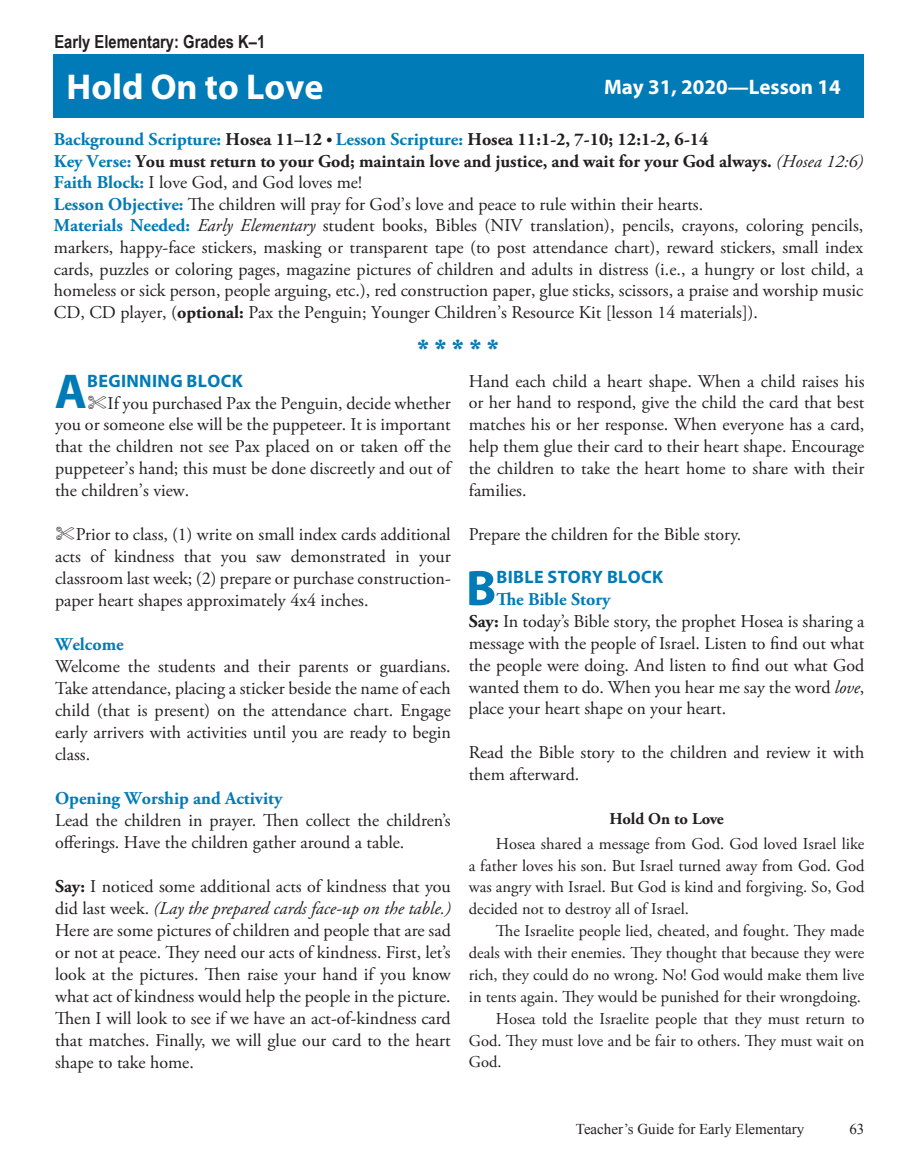
<style>
.page{position:relative;width:918px;height:1175px;background:#fff}
.page>*{position:absolute;margin:0;border:0;box-sizing:border-box;transform-origin:0 0}
.t1{font:700 50.25px "Myriad Pro";color:#007bb7}
.t2{font:700 49.2px "Myriad Pro";color:#007bb7}
.t3{font:700 36px "Myriad Pro";color:#fff}
.t4{font:700 21px "Myriad Pro";color:#fff}
.t5{font:18px/21.9px "Adobe Garamond Pro";color:#231f20;text-align:justify}
.t6{font:700 18px "Adobe Garamond Pro";color:#007bb7}
.t7{font:700 18px "Myriad Pro";letter-spacing:.02em;color:#007bb7}
.t8{font:700 18px "Arial Narrow";color:#231f20}
.t9{font:800 18px "Gill Sans";color:#007bb7}
.t10{font:16.5px/21.9px "Adobe Garamond Pro";color:#231f20;text-align:justify}
.t11{font:700 16.5px "Adobe Garamond Pro";letter-spacing:-.005em;color:#231f20}
.t12{font:15px "Times New Roman";color:#231f20}
.s1{font-weight:700;color:#007bb7}
.s2{font-weight:700}
.s3{font-weight:700;font-size:15px}
.s4{font-style:italic}
</style>
<div class="page">
<div style="left:54px;top:55px;width:810px;height:63px;background:#007bb7"></div>
<p class="t8" style="left:54px;top:28px;width:212px">Early Elementary: Grades K–1</p>
<h3 class="t3" style="left:67px;top:63px;width:258px">Hold On to Love</h3>
<p class="t4" style="left:604px;top:73px;width:238px">May 31, 2020—Lesson 14</p>
<p class="t5" style="left:54px;top:129px;width:811px;text-align:left"><span class="s1">Background Scripture:</span> <span class="s2">Hosea 11–12</span> <span class="s3">•</span> <span class="s1">Lesson Scripture:</span> <span class="s2">Hosea 11:1-2, 7-10; 12:1-2, 6-14<br></span><span class="s1">Key Verse:</span> <span class="s2">You must return to your God; maintain love and justice, and wait for your God always.</span> <span class="s4">(Hosea 12:6)<br></span><span class="s1">Faith Block:</span> I love God, and God loves me!<br><span class="s1">Lesson Objective:</span> The children will pray for God’s love and peace to rule within their hearts.<br><span class="s1">Materials Needed:</span> <span class="s4">Early Elementary</span> student books, Bibles (NIV translation), pencils, crayons, coloring pencils, markers, happy-face stickers, masking or transparent tape (to post attendance chart), reward stickers, small index cards, puzzles or coloring pages, magazine pictures of children and adults in distress (i.e., a hungry or lost child, a homeless or sick person, people arguing, etc.), red construction paper, glue sticks, scissors, a praise and worship music CD, CD player, (<span class="s2">optional:</span> Pax the Penguin; Younger Children’s Resource Kit [lesson 14 materials]).</p>
<p class="t9" style="left:417px;top:335px;width:83px">* * * * *</p>
<h2 class="t2" style="left:55px;top:359px;width:34px">A</h2>
<p class="t7" style="left:87px;top:369px;width:157px">BEGINNING BLOCK</p>
<p class="t5" style="left:55px;top:392px;width:397px;text-indent:53px">If you purchased Pax the Penguin, decide whether you or someone else will be the puppeteer. It is important that the children not see Pax placed on or taken off the puppeteer’s hand; this must be done discreetly and out of the children’s view.</p>
<p class="t5" style="left:55px;top:524px;width:397px;text-indent:21px">Prior to class, (1) write on small index cards additional acts of kindness that you saw demonstrated in your classroom last week; (2) prepare or purchase construction&shy;paper heart shapes approximately 4x4 inches.</p>
<p class="t6" style="left:55px;top:634px;width:70px">Welcome</p>
<p class="t5" style="left:55px;top:656px;width:397px">Welcome the students and their parents or guardians.<br>Take attendance, placing a sticker beside the name of each child (that is present) on the attendance chart. Engage early arrivers with activities until you are ready to begin class.</p>
<p class="t6" style="left:55px;top:787px;width:229px">Opening Worship and Activity</p>
<p class="t5" style="left:55px;top:810px;width:397px">Lead the children in prayer. Then collect the children’s offerings. Have the children gather around a table.</p>
<p class="t5" style="left:55px;top:875px;width:397px"><span class="s2">Say:</span> I noticed some additional acts of kindness that you did last week. <span class="s4">(Lay the prepared cards face-up on the table.)<br></span>Here are some pictures of children and people that are sad or not at peace. They need our acts of kindness. First, let’s look at the pictures. Then raise your hand if you know what act of kindness would help the people in the picture.<br>Then I will look to see if we have an act-of-kindness card that matches. Finally, we will glue our card to the heart shape to take home.</p>
<p class="t5" style="left:469px;top:370px;width:397px">Hand each child a heart shape. When a child raises his or her hand to respond, give the child the card that best matches his or her response. When everyone has a card, help them glue their card to their heart shape. Encourage the children to take the heart home to share with their families.</p>
<p class="t5" style="left:469px;top:523px;width:274px">Prepare the children for the Bible story.</p>
<h1 class="t1" style="left:466px;top:555px;width:32px">B</h1>
<p class="t7" style="left:497px;top:565px;width:168px">BIBLE STORY BLOCK</p>
<p class="t5" style="left:469px;top:589px;width:397px;text-align:left;text-indent:28px"><span class="s1">The Bible Story<br></span><span class="s2">Say:</span> In today’s Bible story, the prophet Hosea is sharing a message with the people of Israel. Listen to find out what the people were doing. And listen to find out what God wanted them to do. When you hear me say the word <span class="s4">love</span>, place your heart shape on your heart.</p>
<p class="t5" style="left:469px;top:742px;width:397px">Read the Bible story to the children and review it with them afterward.</p>
<p class="t11" style="left:609px;top:809px;width:116px">Hold On to Love</p>
<p class="t10" style="left:469px;top:833px;width:397px;text-indent:27px">Hosea shared a message from God. God loved Israel like a father loves his son. But Israel turned away from God. God was angry with Israel. But God is kind and forgiving. So, God decided not to destroy all of Israel.</p>
<p class="t10" style="left:496px;top:920px;width:370px">The Israelite people lied, cheated, and fought. They made</p>
<p class="t10" style="left:469px;top:942px;width:397px">deals with their enemies. They thought that because they were</p>
<p class="t10" style="left:469px;top:964px;width:397px">rich, they could do no wrong. No! God would make them live</p>
<p class="t10" style="left:469px;top:986px;width:394px">in tents again. They would be punished for their wrongdoing.</p>
<p class="t10" style="left:496px;top:1008px;width:370px">Hosea told the Israelite people that they must return to</p>
<p class="t10" style="left:469px;top:1029px;width:397px">God. They must love and be fair to others. They must wait on</p>
<p class="t10" style="left:469px;top:1051px;width:34px">God.</p>
<p class="t12" style="left:576px;top:1118px;width:230px">Teacher’s Guide for Early Elementary</p>
<p class="t12" style="left:849px;top:1118px;width:16px">63</p>
</div>
